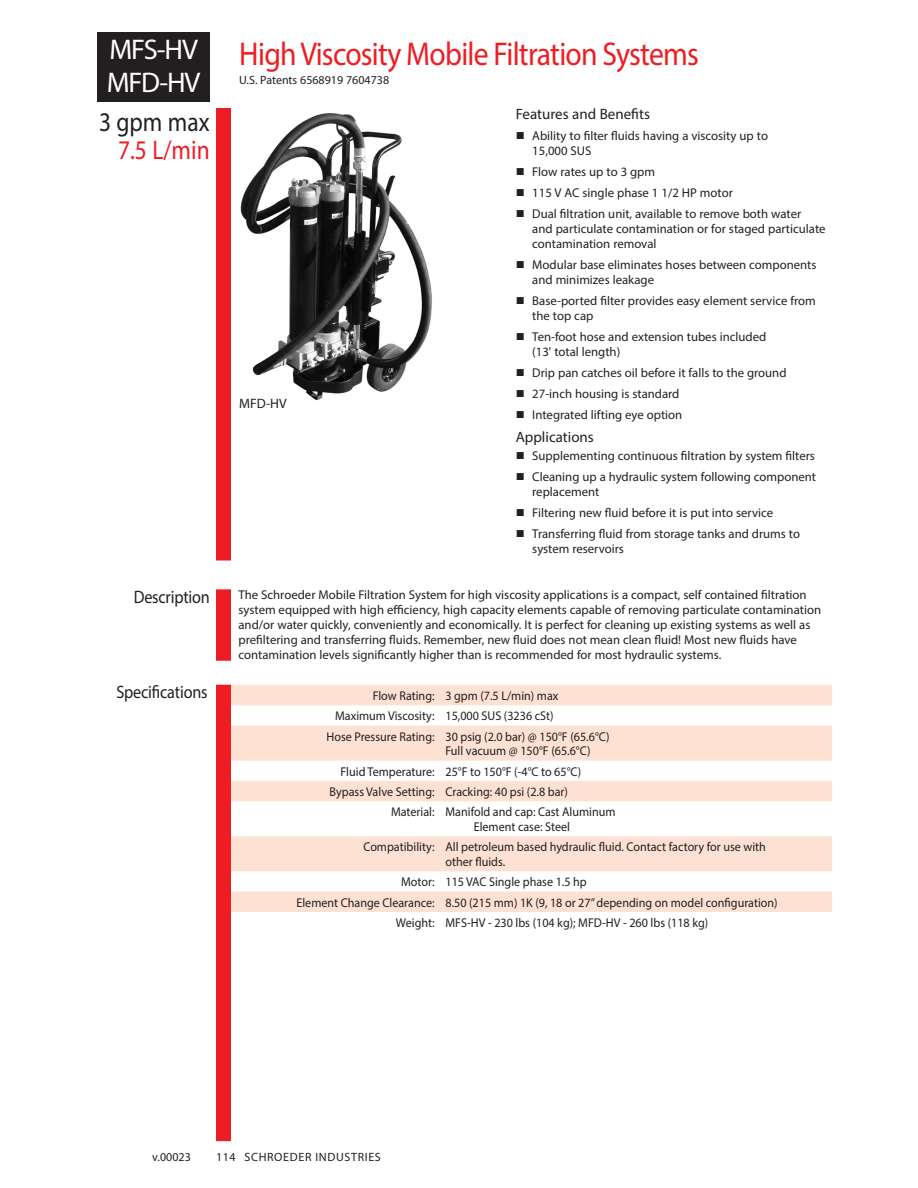
<style>
.page{position:relative;width:918px;height:1188px;background:#fff}
.page>*{position:absolute;margin:0;border:0;box-sizing:border-box;transform-origin:0 0}
.pageheadleftTOP{font:33px "Myriad Pro";letter-spacing:-.025em;color:#ee1d23;scale:.9 1}
.page_header_reversed{font:28.5px "Myriad Pro";letter-spacing:-.04em;color:#fff}
.product_code_side_bar_RIGHT{font:27px "Myriad Pro";color:#ee1d23;scale:.87 1}
.product_code_side_bar_RIGHT-2{font:27px "Myriad Pro";color:#231f20;scale:.87 1}
.sidebar_subhead{font:18px "Myriad Pro";letter-spacing:-.01em;color:#231f20;scale:.9 1}
.bullet_text{font:15px "Myriad Pro";color:#231f20}
.footnote{font:13.65px "Myriad Pro";color:#231f20}
.body_text{font:12.75px/15px "Myriad Pro";color:#231f20}
.chart_text{font:12.75px/14.7px "Myriad Pro";color:#231f20;scale:.95 1}
.bullet_text-2{font:12px "Myriad Pro";color:#231f20}
.bullet_text-3{font:12px "Myriad Pro";letter-spacing:.055em;color:#231f20}
.s1{font-family:"Arial";font-weight:700;font-size:15px}
</style>
<div class="page">
<img style="left:240px;top:113px;width:192px;height:287px">
<div style="left:98px;top:32px;width:112px;height:69px;background:#231f20"></div>
<svg style="left:231px;top:685px;width:601px;height:227px;fill:#fde1d3"></svg>
<div style="left:216px;top:108px;width:15px;height:453px;background:#ee1d23"></div>
<div style="left:216px;top:589px;width:15px;height:72px;background:#ee1d23"></div>
<div style="left:216px;top:685px;width:15px;height:456px;background:#ee1d23"></div>
<p class="page_header_reversed" style="left:109px;top:32px;width:90px">MFS-HV</p>
<p class="pageheadleftTOP" style="left:239px;top:34px;width:512px">High Viscosity Mobile Filtration Systems</p>
<p class="page_header_reversed" style="left:107px;top:65px;width:95px">MFD-HV</p>
<p class="bullet_text-2" style="left:239px;top:73px;width:151px">U.S. Patents 6568919 7604738</p>
<p class="product_code_side_bar_RIGHT-2" style="left:99px;top:105px;width:129px">3 gpm max</p>
<p class="product_code_side_bar_RIGHT" style="left:118px;top:133px;width:107px">7.5 L/min</p>
<p class="footnote" style="left:239px;top:395px;width:49px">MFD-HV</p>
<p class="bullet_text" style="left:516px;top:105px;width:136px">Features and Benefits</p>
<p class="body_text" style="left:532px;top:128px;width:237px;text-indent:-16px"><span class="s1">■</span> Ability to filter fluids having a viscosity up to<br>15,000 SUS</p>
<p class="body_text" style="left:516px;top:164px;width:141px"><span class="s1">■</span> Flow rates up to 3 gpm</p>
<p class="body_text" style="left:516px;top:185px;width:219px"><span class="s1">■</span> 115 V AC single phase 1 1/2 HP motor</p>
<p class="body_text" style="left:532px;top:206px;width:295px;text-indent:-16px"><span class="s1">■</span> Dual filtration unit, available to remove both water<br>and particulate contamination or for staged particulate contamination removal</p>
<p class="body_text" style="left:532px;top:257px;width:286px;text-indent:-16px"><span class="s1">■</span> Modular base eliminates hoses between components and minimizes leakage</p>
<p class="body_text" style="left:532px;top:293px;width:285px;text-indent:-16px"><span class="s1">■</span> Base-ported filter provides easy element service from the top cap</p>
<p class="body_text" style="left:532px;top:329px;width:236px;text-indent:-16px"><span class="s1">■</span> Ten-foot hose and extension tubes included (13' total length)</p>
<p class="body_text" style="left:516px;top:365px;width:272px"><span class="s1">■</span> Drip pan catches oil before it falls to the ground</p>
<p class="body_text" style="left:516px;top:386px;width:165px"><span class="s1">■</span> 27-inch housing is standard</p>
<p class="body_text" style="left:516px;top:407px;width:168px"><span class="s1">■</span> Integrated lifting eye option</p>
<p class="bullet_text" style="left:516px;top:428px;width:80px">Applications</p>
<p class="body_text" style="left:516px;top:449px;width:301px"><span class="s1">■</span> Supplementing continuous filtration by system filters</p>
<p class="body_text" style="left:532px;top:470px;width:285px;text-indent:-16px"><span class="s1">■</span> Cleaning up a hydraulic system following component replacement</p>
<p class="body_text" style="left:516px;top:506px;width:259px"><span class="s1">■</span> Filtering new fluid before it is put into service</p>
<p class="body_text" style="left:532px;top:527px;width:269px;text-indent:-16px"><span class="s1">■</span> Transferring fluid from storage tanks and drums to system reservoirs</p>
<p class="sidebar_subhead" style="left:134px;top:586px;width:86px">Description</p>
<p class="body_text" style="left:238px;top:587px;width:584px">The Schroeder Mobile Filtration System for high viscosity applications is a compact, self contained filtration system equipped with high efficiency, high capacity elements capable of removing particulate contamination and/or water quickly, conveniently and economically. It is perfect for cleaning up existing systems as well as prefiltering and transferring fluids. Remember, new fluid does not mean clean fluid! Most new fluids have contamination levels significantly higher than is recommended for most hydraulic systems.</p>
<p class="sidebar_subhead" style="left:116px;top:681px;width:103px">Specifications</p>
<p class="chart_text" style="left:373px;top:688px;width:67px">Flow Rating:</p>
<p class="chart_text" style="left:445px;top:688px;width:121px">3 gpm (7.5 L/min) max</p>
<p class="chart_text" style="left:335px;top:708px;width:106px">Maximum Viscosity:</p>
<p class="chart_text" style="left:445px;top:708px;width:115px">15,000 SUS (3236 cSt)</p>
<p class="chart_text" style="left:326px;top:729px;width:115px">Hose Pressure Rating:</p>
<p class="chart_text" style="left:445px;top:729px;width:174px">30 psig (2.0 bar) @ 150°F (65.6°C)<br>Full vacuum @ 150°F (65.6°C)</p>
<p class="chart_text" style="left:341px;top:764px;width:100px">Fluid Temperature:</p>
<p class="chart_text" style="left:445px;top:764px;width:144px">25°F to 150°F (-4°C to 65°C)</p>
<p class="chart_text" style="left:330px;top:784px;width:112px">Bypass Valve Setting:</p>
<p class="chart_text" style="left:445px;top:784px;width:131px">Cracking: 40 psi (2.8 bar)</p>
<p class="chart_text" style="left:391px;top:804px;width:47px">Material:</p>
<p class="chart_text" style="left:474px;top:804px;width:151px;text-indent:-28px">Manifold and cap: Cast Aluminum<br>Element case: Steel</p>
<p class="chart_text" style="left:363px;top:839px;width:76px">Compatibility:</p>
<p class="chart_text" style="left:445px;top:839px;width:339px">All petroleum based hydraulic fluid. Contact factory for use with other fluids.</p>
<p class="chart_text" style="left:401px;top:874px;width:37px">Motor:</p>
<p class="chart_text" style="left:445px;top:874px;width:150px">115 VAC Single phase 1.5 hp</p>
<p class="chart_text" style="left:296px;top:895px;width:147px">Element Change Clearance:</p>
<p class="chart_text" style="left:445px;top:895px;width:351px">8.50 (215 mm) 1K (9, 18 or 27” depending on model configuration)</p>
<p class="chart_text" style="left:396px;top:915px;width:42px">Weight:</p>
<p class="chart_text" style="left:445px;top:915px;width:278px">MFS-HV - 230 lbs (104 kg); MFD-HV - 260 lbs (118 kg)</p>
<p class="bullet_text-2" style="left:152px;top:1150px;width:40px">v.00023</p>
<p class="bullet_text-3" style="left:216px;top:1150px;width:166px">114 SCHROEDER INDUSTRIES</p>
</div>
